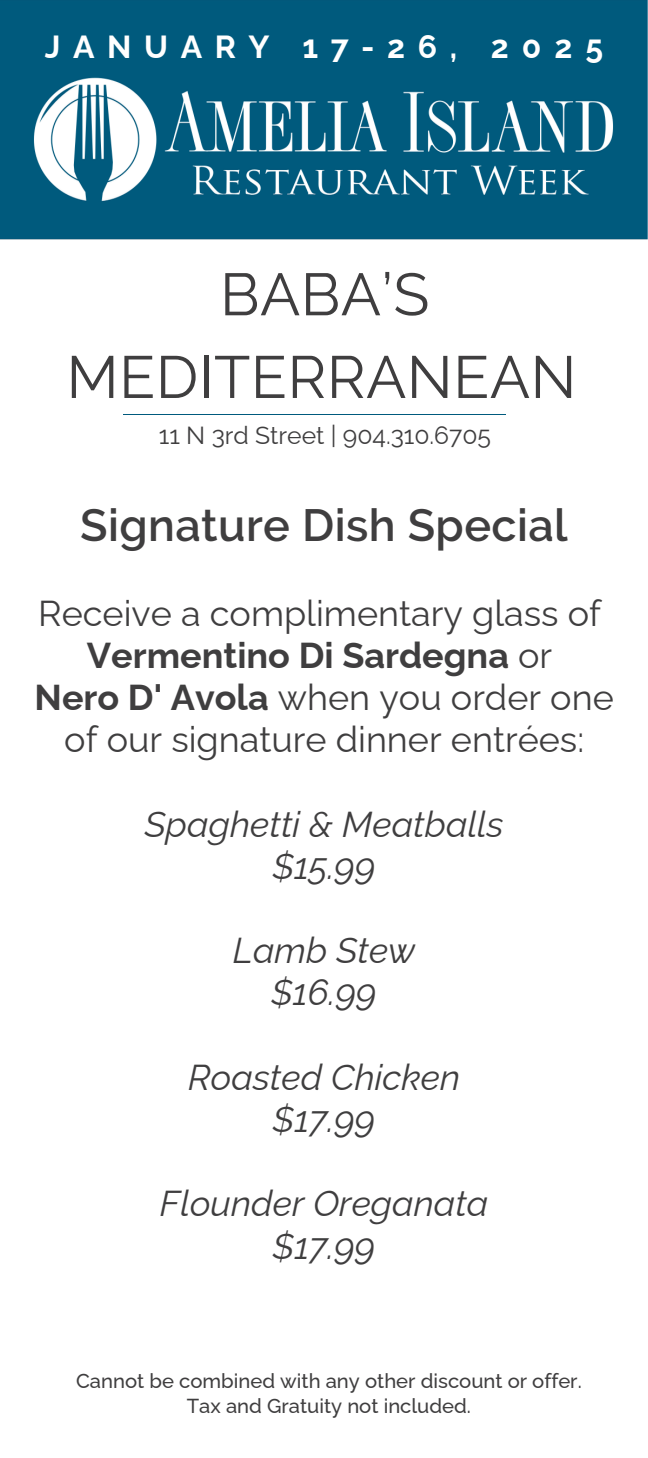
<style>
.page{position:relative;width:648px;height:1458px;background:#fff}
.page>*{position:absolute;margin:0;border:0;box-sizing:border-box;transform-origin:0 0}
.t1{font:59.4px/82.8px "Raleway";letter-spacing:.01em;color:#3f3e3f;text-align:center}
.t2{font:600 45px "Raleway";letter-spacing:.01em;color:#3f3e3f}
.t3{font:36px/42.3px "Raleway";color:#3f3e3f;text-align:center}
.t4{font:italic 36px/42.3px "Raleway";color:#3f3e3f;text-align:center}
.t5{font:700 31.95px "Raleway";letter-spacing:.395em;color:#fff}
.t6{font:24.75px "Raleway";color:#3f3e3f}
.t7{font:500 20.25px/25.2px "Raleway";color:#3f3e3f;text-align:center}
.s1{font-weight:700}
</style>
<div class="page">
<img style="left:0;top:0;width:648px;height:240px">
<hr style="left:123px;top:414px;width:383px;height:1px;background:#005a7d">
<h3 class="t5" style="left:45px;top:28px;width:414px">JANUARY 17-26,</h3>
<h4 class="t5" style="left:491px;top:28px;width:114px">2025</h4>
<p class="t1" style="left:67px;top:253px;width:511px">BABA’S<br>MEDITERRANEAN</p>
<p class="t6" style="left:159px;top:420px;width:334px">11 N 3rd Street | 904.310.6705</p>
<h5 class="t2" style="left:80px;top:499px;width:489px">Signature Dish Special</h5>
<h1 class="t3" style="left:35px;top:592px;width:581px">Receive a complimentary glass of<br><span class="s1">Vermentino Di Sardegna</span> or<br><span class="s1">Nero D' Avola</span> when you order one of our signature dinner entrées:</h1>
<h2 class="t4" style="left:145px;top:803px;width:360px">Spaghetti &amp; Meatballs $15.99</h2>
<h2 class="t4" style="left:233px;top:929px;width:184px">Lamb Stew $16.99</h2>
<h2 class="t4" style="left:188px;top:1056px;width:273px">Roasted Chicken $17.99</h2>
<h2 class="t4" style="left:160px;top:1183px;width:330px">Flounder Oreganata $17.99</h2>
<h2 class="t7" style="left:76px;top:1368px;width:507px">Cannot be combined with any other discount or offer.<br>Tax and Gratuity not included.</h2>
</div>
